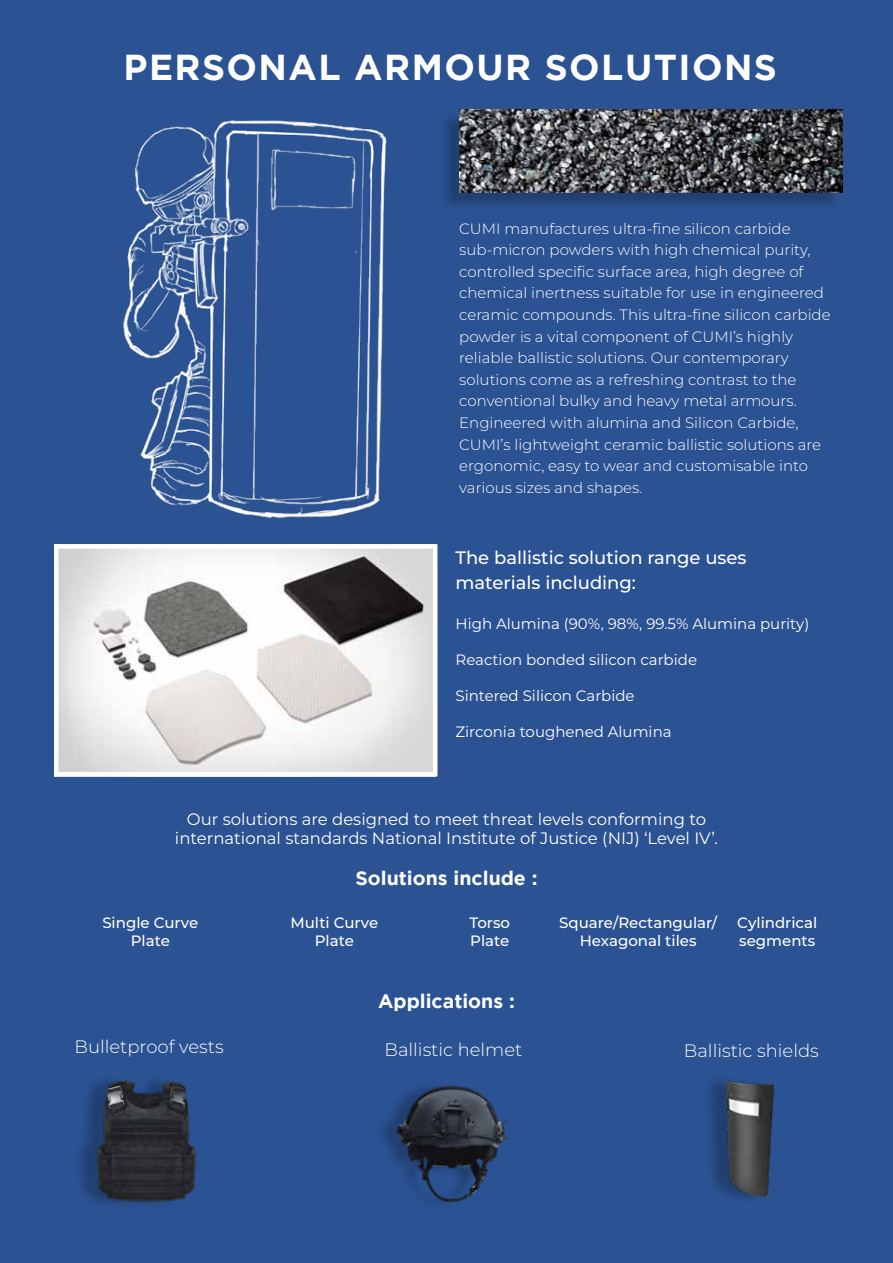
<style>
.page{position:relative;width:893px;height:1263px;background:#2b5292}
.page>*{position:absolute;margin:0;border:0;box-sizing:border-box;transform-origin:0 0}
.t1{font:700 36px "Gotham";letter-spacing:.04em;color:#fff}
.t2{font:700 19.5px "Gotham";color:#fff}
.t3{font:500 18px/24.6px "Montserrat";color:#fff}
.t4{font:300 18px "Montserrat";color:#fff}
.t5{font:16.5px/19.8px "Montserrat";color:#fff;text-align:center}
.t6{font:300 15px/21.6px "Montserrat";color:#fff}
.t7{font:15px "Montserrat";color:#fff}
.t8{font:500 15px/18px "Montserrat";color:#fff;text-align:center}
</style>
<div class="page">
<img style="left:123px;top:120px;width:264px;height:399px">
<div style="left:440px;top:112px;width:401px;height:99px;background:#000;opacity:.23"></div>
<img style="left:459px;top:109px;width:384px;height:83px">
<img style="left:59px;top:549px;width:373px;height:222px">
<div style="left:54px;top:544px;width:383px;height:232px;border:4px solid #fff"></div>
<img style="left:382px;top:1086px;width:128px;height:116px">
<img style="left:80px;top:1080px;width:116px;height:124px">
<img style="left:710px;top:1079px;width:65px;height:120px">
<h1 class="t1" style="left:124px;top:47px;width:655px">PERSONAL ARMOUR SOLUTIONS</h1>
<p class="t6" style="left:459px;top:217px;width:373px">CUMI manufactures ultra-fine silicon carbide sub-micron powders with high chemical purity, controlled specific surface area, high degree of chemical inertness suitable for use in engineered ceramic compounds. This ultra-fine silicon carbide powder is a vital component of CUMI’s highly reliable ballistic solutions. Our contemporary solutions come as a refreshing contrast to the conventional bulky and heavy metal armours.<br>Engineered with alumina and Silicon Carbide, CUMI’s lightweight ceramic ballistic solutions are ergonomic, easy to wear and customisable into various sizes and shapes.</p>
<p class="t3" style="left:455px;top:545px;width:293px">The ballistic solution range uses materials including:</p>
<p class="t7" style="left:455px;top:614px;width:355px">High Alumina (90%, 98%, 99.5% Alumina purity)</p>
<p class="t7" style="left:455px;top:650px;width:243px">Reaction bonded silicon carbide</p>
<p class="t7" style="left:455px;top:686px;width:181px">Sintered Silicon Carbide</p>
<p class="t7" style="left:455px;top:722px;width:218px">Zirconia toughened Alumina</p>
<p class="t5" style="left:175px;top:808px;width:545px">Our solutions are designed to meet threat levels conforming to international standards National Institute of Justice (NIJ) ‘Level IV’.</p>
<h2 class="t2" style="left:355px;top:867px;width:184px">Solutions include :</h2>
<p class="t8" style="left:102px;top:914px;width:97px">Single Curve<br>Plate</p>
<p class="t8" style="left:290px;top:914px;width:89px">Multi Curve<br>Plate</p>
<p class="t8" style="left:469px;top:914px;width:42px;text-align:left">Torso<br>Plate</p>
<p class="t8" style="left:559px;top:914px;width:159px">Square/Rectangular/<br>Hexagonal tiles</p>
<p class="t8" style="left:737px;top:914px;width:81px;text-align:left">Cylindrical segments</p>
<p class="t4" style="left:75px;top:1035px;width:151px">Bulletproof vests</p>
<h2 class="t2" style="left:378px;top:990px;width:138px">Applications :</h2>
<p class="t4" style="left:385px;top:1037px;width:139px">Ballistic helmet</p>
<p class="t4" style="left:684px;top:1038px;width:136px">Ballistic shields</p>
</div>
